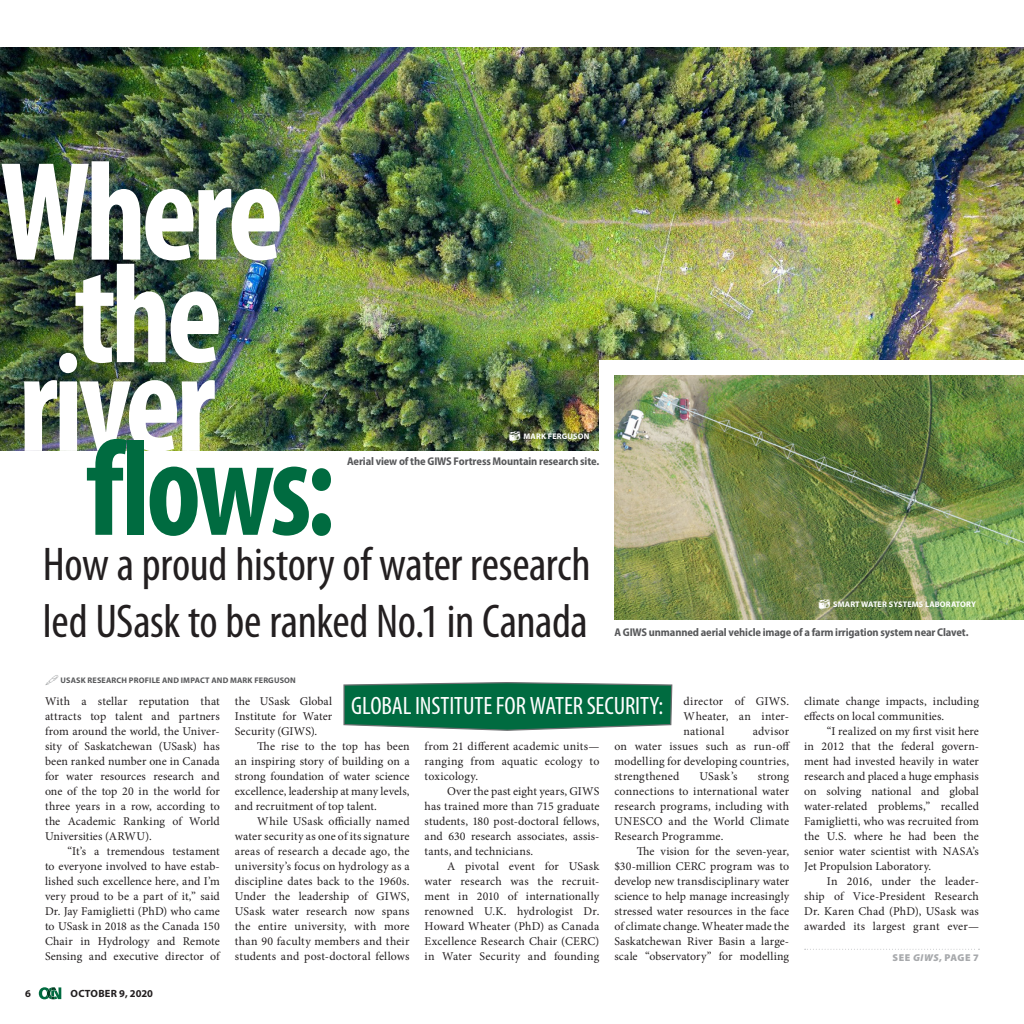
<style>
.page{position:relative;width:1024px;height:1024px;background:#fff}
.page>*{position:absolute;margin:0;border:0;box-sizing:border-box;transform-origin:0 0}
.heading_3{font:700 condensed 142.12px "Myriad Pro";letter-spacing:-.035em;color:#fff;scale:.94 1}
.heading_3-2{font:700 condensed 137px "Myriad Pro";letter-spacing:-.035em;color:#006b40;scale:.94 1}
.heading_3-3{font:condensed 47.62px/57.4px "Myriad Pro";letter-spacing:-.01em;color:#231f20}
.heading_3-4{font:condensed 25.25px "Myriad Pro";letter-spacing:-.005em;color:#fff}
.Copy{font:11.88px/15px "Minion Pro";letter-spacing:.01em;color:#231f20;text-align:justify}
.photo_caption{font:700 semi-condensed 11.25px "Myriad Pro";letter-spacing:-.01em;color:#58595b}
.t1{font:700 10.5px "Myriad Pro";letter-spacing:.02em;color:#231f20}
.Overleaf{font:900 10px "Myriad Pro";letter-spacing:.055em;color:#a7a9ac}
.t2{font:700 8.12px "Myriad Pro";letter-spacing:.02em;color:#58595b}
.t3{font:700 8.12px "Myriad Pro";letter-spacing:.02em;color:#fff}
.s1{font-style:italic}
</style>
<div class="page">
<svg style="left:39px;top:987px;width:22px;height:12px"></svg>
<img style="left:0;top:48px;width:1024px;height:402px">
<div style="left:599px;top:360px;width:425px;height:147px;background:#fff"></div>
<img style="left:614px;top:375px;width:410px;height:244px">
<svg style="left:804px;top:949px;width:175px;height:1px"></svg>
<svg style="left:343px;top:682px;width:330px;height:49px;background:#1c7853"></svg>
<svg style="left:819px;top:598px;width:11px;height:11px"></svg>
<svg style="left:509px;top:431px;width:11px;height:10px"></svg>
<p class="heading_3" style="left:0;top:123px;width:303px">Where</p>
<p class="heading_3" style="left:74px;top:226px;width:159px">the</p>
<p class="heading_3" style="left:19px;top:315px;width:211px">river</p>
<p class="heading_3-2" style="left:87px;top:403px;width:266px">flows:</p>
<p class="t3" style="left:524px;top:431px;width:67px">MARK FERGUSON</p>
<p class="photo_caption" style="left:347px;top:455px;width:254px">Aerial view of the GIWS Fortress Mountain research site.</p>
<p class="heading_3-3" style="left:43px;top:535px;width:549px">How a proud history of water research led USask to be ranked No.1 in Canada</p>
<p class="t3" style="left:833px;top:598px;width:144px">SMART WATER SYSTEMS LABORATORY</p>
<p class="photo_caption" style="left:614px;top:626px;width:356px">A GIWS unmanned aerial vehicle image of a farm irrigation system near Clavet.</p>
<p class="t2" style="left:60px;top:675px;width:237px">USASK RESEARCH PROFILE AND IMPACT AND MARK FERGUSON</p>
<p class="Copy" style="left:45px;top:694px;width:176px">With a stellar reputation that attracts top talent and partners from around the world, the Univer&shy;sity of Saskatchewan (USask) has been ranked number one in Canada for water resources research and one of the top 20 in the world for three years in a row, according to the Academic Ranking of World Universities (ARWU).</p>
<p class="Copy" style="left:45px;top:844px;width:176px;text-indent:23px">“It’s a tremendous testament to everyone involved to have estab&shy;lished such excellence here, and I’m very proud to be a part of it,” said Dr. Jay Famiglietti (PhD) who came to USask in 2018 as the Canada 150<br>Chair in Hydrology and Remote Sensing and executive director of</p>
<p class="Copy" style="left:235px;top:694px;width:99px">the USask Global Institute for Water Security (GIWS).</p>
<p class="Copy" style="left:235px;top:739px;width:176px;text-indent:23px">The rise to the top has been an inspiring story of building on a strong foundation of water science excellence, leadership at many levels, and recruitment of top talent.</p>
<p class="Copy" style="left:235px;top:814px;width:176px;text-indent:23px">While USask officially named water security as one of its signature areas of research a decade ago, the university’s focus on hydrology as a discipline dates back to the 1960s.<br>Under the leadership of GIWS, USask water research now spans the entire university, with more than 90 faculty members and their students and post-doctoral fellows</p>
<p class="Copy" style="left:683px;top:694px;width:107px">director of GIWS.<br>Wheater, an inter&shy;national</p>
<p class="heading_3-4" style="left:351px;top:690px;width:313px">GLOBAL INSTITUTE FOR WATER SECURITY:</p>
<p class="Copy" style="left:614px;top:724px;width:177px;text-indent:138px">advisor on water issues such as run-off modelling for developing countries, strengthened</p>
<p class="Copy" style="left:425px;top:739px;width:176px">from 21 different academic units— ranging from aquatic ecology to toxicology.</p>
<p class="Copy" style="left:425px;top:784px;width:176px;text-indent:23px">Over the past eight years, GIWS has trained more than 715 graduate students, 180 post-doctoral fellows, and 630 research associates, assis&shy;tants, and technicians.</p>
<p class="Copy" style="left:425px;top:859px;width:176px;text-indent:23px">A pivotal event for USask water research was the recruit&shy;ment in 2010 of internationally renowned U.K. hydrologist Dr.<br>Howard Wheater (PhD) as Canada Excellence Research Chair (CERC) in Water Security and founding</p>
<p class="Copy" style="left:699px;top:769px;width:39px">USask’s</p>
<p class="Copy" style="left:614px;top:769px;width:176px;text-indent:143px">strong connections to international water research programs, including with UNESCO and the World Climate Research Programme.</p>
<p class="Copy" style="left:614px;top:844px;width:176px;text-indent:23px">The vision for the seven-year, $30-million CERC program was to develop new transdisciplinary water science to help manage increasingly stressed water resources in the face of climate change. Wheater made the Saskatchewan River Basin a large&shy;scale “observatory” for modelling</p>
<p class="t1" style="left:25px;top:986px;width:7px">6</p>
<p class="t1" style="left:71px;top:986px;width:84px">OCTOBER 9, 2020</p>
<p class="Copy" style="left:804px;top:694px;width:176px">climate change impacts, including effects on local communities.</p>
<p class="Copy" style="left:804px;top:724px;width:176px;text-indent:23px">“I realized on my first visit here in 2012 that the federal govern&shy;ment had invested heavily in water research and placed a huge emphasis on solving national and global water-related problems,” recalled Famiglietti, who was recruited from the U.S. where he had been the senior water scientist with NASA’s Jet Propulsion Laboratory.</p>
<p class="Copy" style="left:804px;top:874px;width:176px;text-indent:23px">In 2016, under the leader&shy;ship of Vice-President Research Dr. Karen Chad (PhD), USask was awarded its largest grant ever—</p>
<p class="Overleaf" style="left:892px;top:951px;width:88px">SEE <span class="s1">GIWS</span>, PAGE 7</p>
</div>
